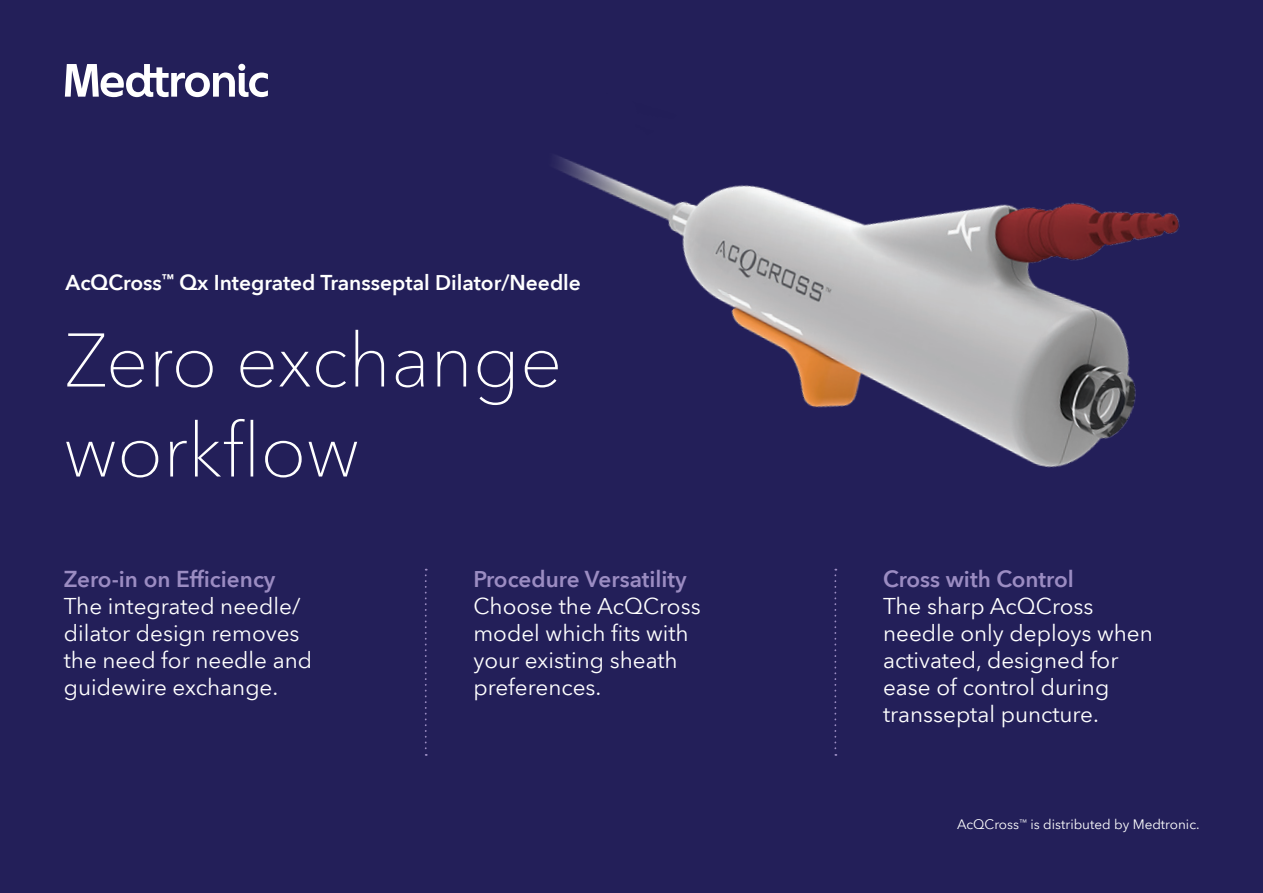
<style>
.page{position:relative;width:1263px;height:893px;background:#231f59}
.page>*{position:absolute;margin:0;border:0;box-sizing:border-box;transform-origin:0 0}
.t1{font:100 75px/90px "Avenir Next World";color:#fff}
.t2{font:22.5px/27px "Avenir Next World";color:#fff}
.t3{font:600 22.5px "Avenir Next World";color:#9b8cc2}
.t4{font:600 21px "Avenir Next World";color:#fff}
.t5{font:13.5px "Avenir Next World";color:#fff}
</style>
<div class="page">
<svg style="left:65px;top:64px;width:203px;height:33px"></svg>
<img style="left:556px;top:156px;width:624px;height:312px">
<svg style="left:425px;top:569px;width:2px;height:187px"></svg>
<svg style="left:834px;top:569px;width:2px;height:187px"></svg>
<p class="t4" style="left:66px;top:270px;width:517px">AcQCross<sup>™️</sup> Qx Integrated Transseptal Dilator/Needle</p>
<h1 class="t1" style="left:64px;top:315px;width:500px">Zero exchange workflow</h1>
<p class="t3" style="left:64px;top:566px;width:213px">Zero-in on Efficiency</p>
<p class="t2" style="left:64px;top:593px;width:250px">The integrated needle/ dilator design removes the need for needle and guidewire exchange.</p>
<p class="t3" style="left:473px;top:566px;width:215px">Procedure Versatility</p>
<p class="t2" style="left:473px;top:593px;width:229px">Choose the AcQCross model which fits with your existing sheath preferences.</p>
<p class="t3" style="left:883px;top:566px;width:192px">Cross with Control</p>
<p class="t2" style="left:883px;top:593px;width:271px">The sharp AcQCross needle only deploys when activated, designed for ease of control during transseptal puncture.</p>
<p class="t5" style="left:957px;top:814px;width:244px">AcQCross<sup>™</sup> is distributed by Medtronic.</p>
</div>
